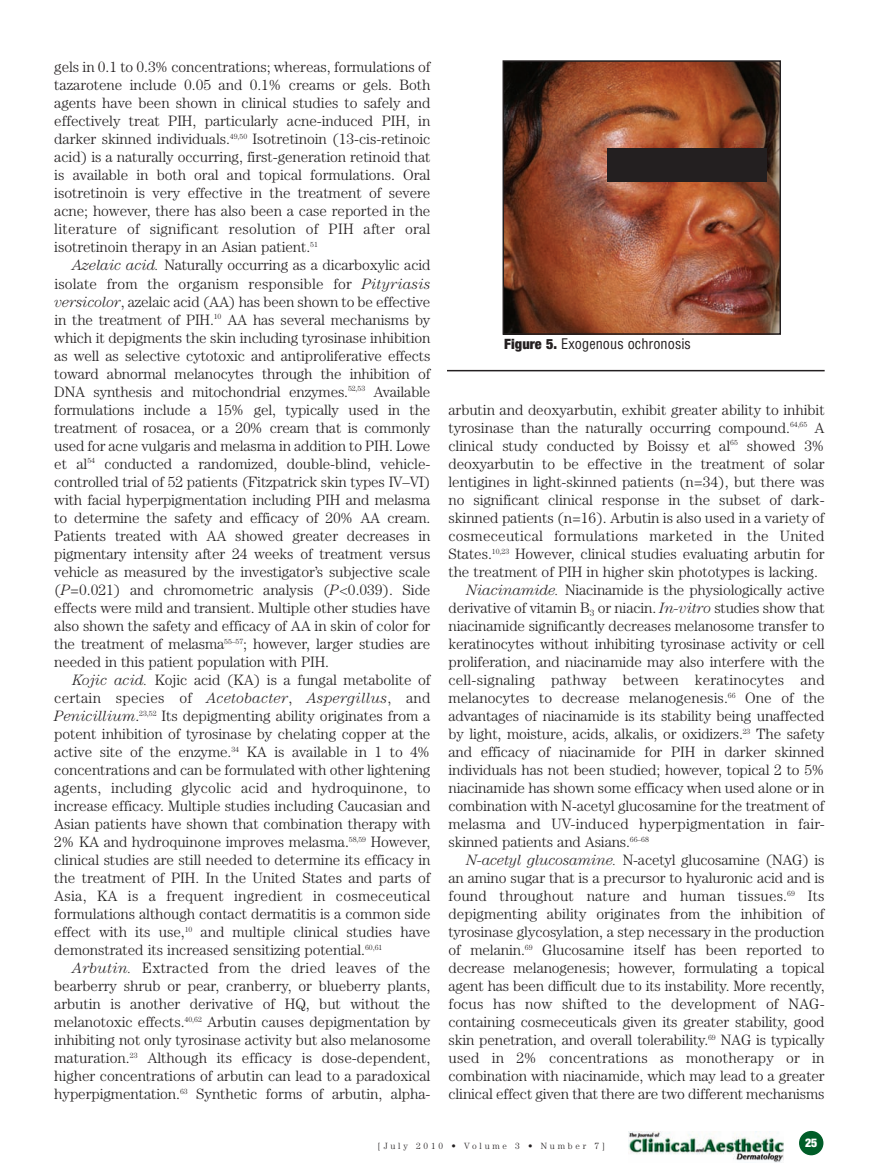
<style>
.page{position:relative;width:879px;height:1176px;background:#fff}
.page>*{position:absolute;margin:0;border:0;box-sizing:border-box;transform-origin:0 0}
.t1{font:300 15px/18px "Century Std";letter-spacing:-.01em;color:#231f20;text-align:justify}
.t2{font:300 15px "Century Std";letter-spacing:.01em;color:#231f20}
.t3{font:300 15px "Century Std";letter-spacing:.015em;color:#231f20}
.t4{font:condensed 14.25px "Helvetica";letter-spacing:.005em;color:#231f20}
.t5{font:900 condensed 12px "Helvetica Neue LT Std";color:#fff}
.t6{font:300 9px "Century Std";letter-spacing:.31em;color:#231f20}
.s1{font-style:italic}
.s2{font-family:"Helvetica Neue LT Std";font-weight:900}
</style>
<div class="page">
<div style="left:798px;top:1130px;width:25px;height:24px;background:#005d28;border-radius:50%"></div>
<img style="left:628px;top:1131px;width:155px;height:31px">
<svg style="left:447px;top:60px;width:378px;height:312px"></svg>
<div style="left:607px;top:148px;width:159px;height:34px;background:#231f20"></div>
<p class="t1" style="left:54px;top:60px;width:377px">gels in 0.1 to 0.3% concentrations; whereas, formulations of tazarotene include 0.05 and 0.1% creams or gels. Both agents have been shown in clinical studies to safely and effectively treat PIH, particularly acne-induced PIH, in darker skinned individuals.<sup>49,50</sup> Isotretinoin (13-cis-retinoic acid) is a naturally occurring, first-generation retinoid that is available in both oral and topical formulations. Oral isotretinoin is very effective in the treatment of severe acne; however, there has also been a case reported in the literature of significant resolution of PIH after oral isotretinoin therapy in an Asian patient.<sup>51</sup></p>
<p class="t1" style="left:54px;top:258px;width:377px;text-indent:18px"><span class="s1">Azelaic acid.</span> Naturally occurring as a dicarboxylic acid isolate from the organism responsible for <span class="s1">Pityriasis versicolor</span>, azelaic acid (AA) has been shown to be effective in the treatment of PIH.<sup>10</sup> AA has several mechanisms by which it depigments the skin including tyrosinase inhibition as well as selective cytotoxic and antiproliferative effects toward abnormal melanocytes through the inhibition of DNA synthesis and mitochondrial enzymes.<sup>52,53</sup> Available formulations include a 15% gel, typically used in the treatment of rosacea, or a 20% cream that is commonly used for acne vulgaris and melasma in addition to PIH. Lowe et al<sup>54</sup> conducted a randomized, double-blind, vehicle&shy;controlled trial of 52 patients (Fitzpatrick skin types IV–VI) with facial hyperpigmentation including PIH and melasma to determine the safety and efficacy of 20% AA cream.<br>Patients treated with AA showed greater decreases in pigmentary intensity after 24 weeks of treatment versus vehicle as measured by the investigator’s subjective scale (<span class="s1">P</span>=0.021) and chromometric analysis (<span class="s1">P</span>&lt;0.039). Side effects were mild and transient. Multiple other studies have also shown the safety and efficacy of AA in skin of color for the treatment of melasma<sup>55–57</sup>; however, larger studies are needed in this patient population with PIH.</p>
<p class="t1" style="left:54px;top:672px;width:377px;text-indent:18px"><span class="s1">Kojic acid.</span> Kojic acid (KA) is a fungal metabolite of certain species of <span class="s1">Acetobacter</span>, <span class="s1">Aspergillus</span>, and <span class="s1">Penicillium</span>.<sup>23,52</sup> Its depigmenting ability originates from a potent inhibition of tyrosinase by chelating copper at the active site of the enzyme.<sup>34</sup> KA is available in 1 to 4% concentrations and can be formulated with other lightening agents, including glycolic acid and hydroquinone, to increase efficacy. Multiple studies including Caucasian and Asian patients have shown that combination therapy with 2% KA and hydroquinone improves melasma.<sup>58,59</sup> However, clinical studies are still needed to determine its efficacy in the treatment of PIH. In the United States and parts of Asia, KA is a frequent ingredient in cosmeceutical formulations although contact dermatitis is a common side effect with its use,<sup>10</sup> and multiple clinical studies have demonstrated its increased sensitizing potential.<sup>60,61</sup></p>
<p class="t1" style="left:54px;top:960px;width:377px;text-indent:18px"><span class="s1">Arbutin.</span> Extracted from the dried leaves of the bearberry shrub or pear, cranberry, or blueberry plants, arbutin is another derivative of HQ, but without the melanotoxic effects.<sup>40,62</sup> Arbutin causes depigmentation by inhibiting not only tyrosinase activity but also melanosome maturation.<sup>23</sup> Although its efficacy is dose-dependent, higher concentrations of arbutin can lead to a paradoxical hyperpigmentation.<sup>63</sup> Synthetic forms of arbutin, alpha-</p>
<p class="t4" style="left:504px;top:337px;width:188px"><span class="s2">Figure 5.</span> Exogenous ochronosis</p>
<p class="t1" style="left:448px;top:402px;width:377px">arbutin and deoxyarbutin, exhibit greater ability to inhibit</p>
<p class="t1" style="left:448px;top:420px;width:377px">tyrosinase than the naturally occurring compound.<sup>64,65</sup> A</p>
<p class="t1" style="left:448px;top:438px;width:377px">clinical study conducted by Boissy et al<sup>65</sup> showed 3%</p>
<p class="t1" style="left:448px;top:456px;width:377px">deoxyarbutin to be effective in the treatment of solar</p>
<p class="t1" style="left:448px;top:474px;width:377px">lentigines in light-skinned patients (n=34), but there was</p>
<p class="t1" style="left:448px;top:492px;width:377px">no significant clinical response in the subset of dark-</p>
<p class="t1" style="left:448px;top:510px;width:377px">skinned patients (n=16). Arbutin is also used in a variety of</p>
<p class="t3" style="left:448px;top:529px;width:377px">cosmeceutical formulations marketed in the United</p>
<p class="t1" style="left:448px;top:546px;width:377px">States.<sup>10,23</sup> However, clinical studies evaluating arbutin for</p>
<p class="t1" style="left:448px;top:564px;width:371px">the treatment of PIH in higher skin phototypes is lacking.</p>
<p class="t1" style="left:466px;top:582px;width:359px"><span class="s1">Niacinamide.</span> Niacinamide is the physiologically active</p>
<p class="t1" style="left:448px;top:600px;width:377px">derivative of vitamin B<sub>3</sub> or niacin. <span class="s1">In-vitro</span> studies show that</p>
<p class="t1" style="left:448px;top:618px;width:377px">niacinamide significantly decreases melanosome transfer to</p>
<p class="t1" style="left:448px;top:636px;width:377px">keratinocytes without inhibiting tyrosinase activity or cell</p>
<p class="t1" style="left:448px;top:654px;width:377px">proliferation, and niacinamide may also interfere with the</p>
<p class="t2" style="left:448px;top:673px;width:377px">cell-signaling pathway between keratinocytes and</p>
<p class="t1" style="left:448px;top:690px;width:377px">melanocytes to decrease melanogenesis.<sup>66</sup> One of the</p>
<p class="t1" style="left:448px;top:708px;width:377px">advantages of niacinamide is its stability being unaffected</p>
<p class="t1" style="left:448px;top:726px;width:377px">by light, moisture, acids, alkalis, or oxidizers.<sup>23</sup> The safety</p>
<p class="t1" style="left:448px;top:744px;width:377px">and efficacy of niacinamide for PIH in darker skinned</p>
<p class="t1" style="left:448px;top:762px;width:377px">individuals has not been studied; however, topical 2 to 5%</p>
<p class="t1" style="left:448px;top:780px;width:377px">niacinamide has shown some efficacy when used alone or in</p>
<p class="t1" style="left:448px;top:798px;width:377px">combination with N-acetyl glucosamine for the treatment of</p>
<p class="t2" style="left:448px;top:817px;width:377px">melasma and UV-induced hyperpigmentation in fair-</p>
<p class="t1" style="left:448px;top:834px;width:202px">skinned patients and Asians.<sup>66–68</sup></p>
<p class="t1" style="left:466px;top:852px;width:359px"><span class="s1">N-acetyl glucosamine.</span> N-acetyl glucosamine (NAG) is</p>
<p class="t1" style="left:448px;top:870px;width:377px">an amino sugar that is a precursor to hyaluronic acid and is</p>
<p class="t2" style="left:448px;top:889px;width:377px">found throughout nature and human tissues.<sup>69</sup> Its</p>
<p class="t1" style="left:448px;top:906px;width:377px">depigmenting ability originates from the inhibition of</p>
<p class="t1" style="left:448px;top:924px;width:377px">tyrosinase glycosylation, a step necessary in the production</p>
<p class="t1" style="left:448px;top:942px;width:377px">of melanin.<sup>69</sup> Glucosamine itself has been reported to</p>
<p class="t1" style="left:448px;top:960px;width:377px">decrease melanogenesis; however, formulating a topical</p>
<p class="t1" style="left:448px;top:978px;width:377px">agent has been difficult due to its instability. More recently,</p>
<p class="t2" style="left:448px;top:997px;width:377px">focus has now shifted to the development of NAG-</p>
<p class="t1" style="left:448px;top:1014px;width:377px">containing cosmeceuticals given its greater stability, good</p>
<p class="t1" style="left:448px;top:1032px;width:377px">skin penetration, and overall tolerability.<sup>69</sup> NAG is typically</p>
<p class="t2" style="left:448px;top:1051px;width:377px">used in 2% concentrations as monotherapy or in</p>
<p class="t1" style="left:448px;top:1068px;width:377px">combination with niacinamide, which may lead to a greater</p>
<p class="t1" style="left:448px;top:1086px;width:377px">clinical effect given that there are two different mechanisms</p>
<p class="t6" style="left:377px;top:1141px;width:228px">[July 2010 • Volume 3 • Number 7]</p>
<p class="t5" style="left:804px;top:1137px;width:14px">25</p>
</div>
